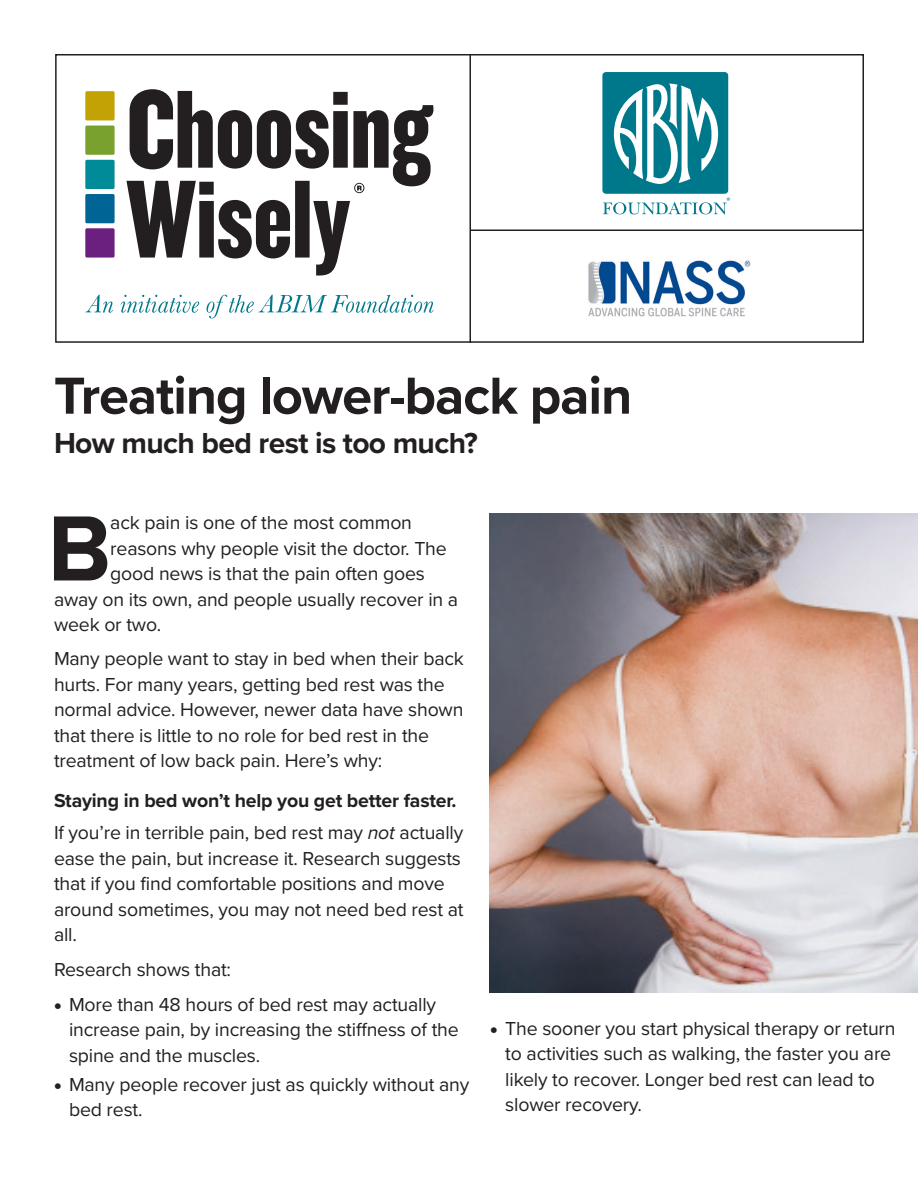
<style>
.page{position:relative;width:918px;height:1188px;background:#fff}
.page>*{position:absolute;margin:0;border:0;box-sizing:border-box;transform-origin:0 0}
.Body_DropCap_First_P{font:700 96px "Proxima Nova";color:#231f20}
.MainHeadline{font:700 54px "Proxima Nova";letter-spacing:-.02em;color:#231f20}
.Subhead{font:700 30px "Proxima Nova";letter-spacing:-.02em;color:#231f20}
.Body_13_17{font:19.5px/25.5px "Proxima Nova";letter-spacing:-.01em;color:#231f20}
.Body_DropCap_First_P-2{font:19.5px "Proxima Nova";letter-spacing:-.01em;color:#231f20}
.Body_Subhead{font:700 19.5px "Proxima Nova";letter-spacing:-.01em;color:#231f20}
.t1{font:600 9.45px "New Baskerville";color:#00788b}
.s1{font-style:italic}
.s2{font-family:"FS Ingrid";font-weight:700;font-size:18px}
</style>
<div class="page">
<img style="left:489px;top:514px;width:429px;height:479px">
<img style="left:588px;top:260px;width:163px;height:57px">
<div style="left:55px;top:54px;width:809px;height:289px;border:2px solid #231f20"></div>
<hr style="left:470px;top:230px;width:393px;height:1px;background:#231f20">
<hr style="left:470px;top:54px;width:1px;height:289px;background:#231f20">
<div style="left:602px;top:72px;width:126px;height:122px;background:#00788b;border-radius:4px"></div>
<svg style="left:614px;top:84px;width:104px;height:100px"></svg>
<svg style="left:603px;top:202px;width:124px;height:12px"></svg>
<div style="left:85px;top:91px;width:30px;height:29px;background:#c2a205;border-radius:2px"></div>
<div style="left:85px;top:126px;width:30px;height:29px;background:#78a22d;border-radius:2px"></div>
<div style="left:85px;top:160px;width:30px;height:29px;background:#008b98;border-radius:2px"></div>
<div style="left:85px;top:194px;width:30px;height:29px;background:#006494;border-radius:2px"></div>
<div style="left:85px;top:228px;width:30px;height:30px;background:#6b1f7e;border-radius:2px"></div>
<svg style="left:126px;top:89px;width:307px;height:187px"></svg>
<svg style="left:85px;top:295px;width:349px;height:23px"></svg>
<p class="MainHeadline" style="left:54px;top:355px;width:580px">Treating lower-back pain</p>
<p class="Subhead" style="left:54px;top:421px;width:425px">How much bed rest is too much?</p>
<p class="t1" style="left:726px;top:195px;width:5px">®</p>
<p class="Body_DropCap_First_P" style="left:48px;top:477px;width:65px">B</p>
<p class="Body_DropCap_First_P-2" style="left:110px;top:508px;width:303px">ack pain is one of the most common</p>
<p class="Body_DropCap_First_P-2" style="left:110px;top:534px;width:338px">reasons why people visit the doctor. The</p>
<p class="Body_DropCap_First_P-2" style="left:110px;top:559px;width:316px">good news is that the pain often goes</p>
<p class="Body_DropCap_First_P-2" style="left:54px;top:585px;width:406px">away on its own, and people usually recover in a</p>
<p class="Body_DropCap_First_P-2" style="left:54px;top:610px;width:109px">week or two.</p>
<p class="Body_13_17" style="left:54px;top:645px;width:411px">Many people want to stay in bed when their back hurts. For many years, getting bed rest was the normal advice. However, newer data have shown that there is little to no role for bed rest in the treatment of low back pain. Here’s why:</p>
<p class="Body_Subhead" style="left:54px;top:786px;width:404px">Staying in bed won’t help you get better faster.</p>
<p class="Body_13_17" style="left:54px;top:819px;width:411px">If you’re in terrible pain, bed rest may <span class="s1">not</span> actually ease the pain, but increase it. Research suggests that if you find comfortable positions and move around sometimes, you may not need bed rest at all.</p>
<p class="Body_13_17" style="left:54px;top:956px;width:179px">Research shows that:</p>
<p class="Body_13_17" style="left:69px;top:991px;width:391px;text-indent:-15px"><span class="s2">•</span> More than 48 hours of bed rest may actually increase pain, by increasing the stiffness of the spine and the muscles.</p>
<p class="Body_13_17" style="left:69px;top:1071px;width:402px;text-indent:-15px"><span class="s2">•</span> Many people recover just as quickly without any bed rest.</p>
<p class="Body_13_17" style="left:505px;top:1015px;width:392px;text-indent:-15px"><span class="s2">•</span> The sooner you start physical therapy or return to activities such as walking, the faster you are likely to recover. Longer bed rest can lead to slower recovery.</p>
</div>
